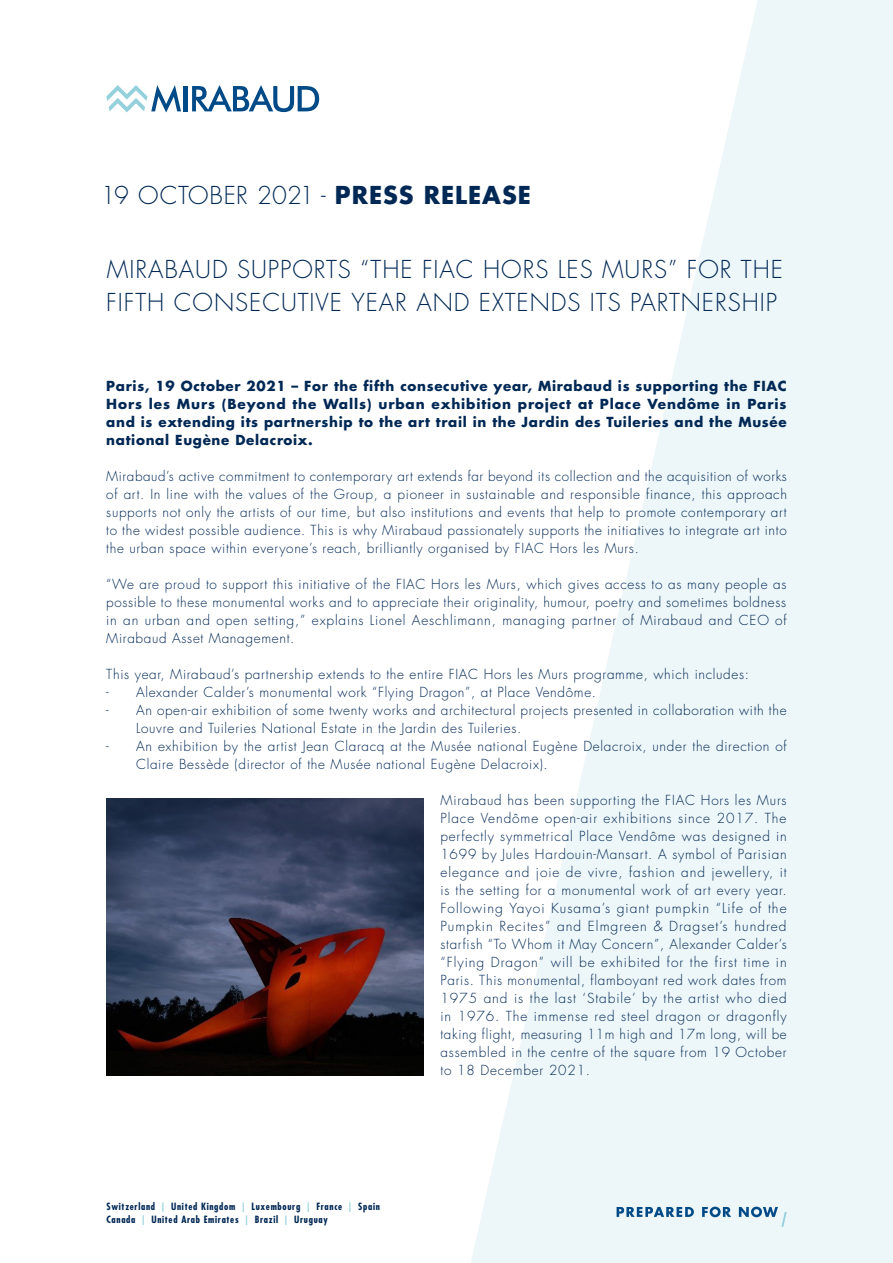
<style>
.page{position:relative;width:893px;height:1263px;background:#fff}
.page>*{position:absolute;margin:0;border:0;box-sizing:border-box;transform-origin:0 0}
.Titre{font:300 24px/33px "Futura Std";letter-spacing:.04em;color:#002855}
.Titre-2{font:300 24px "Futura Std";letter-spacing:.005em;color:#002855}
.Texte_courant{font:300 13.5px/18px "Futura Std";letter-spacing:.05em;color:#002855;text-align:justify}
.Texte_courant-2{font:700 13.5px/18px "Futura Std";letter-spacing:.05em;color:#002855;text-align:justify}
.t1{font:700 condensed 9.75px "Futura Std";letter-spacing:.07em;color:#002855}
.s1{font-weight:700}
.s2{color:#95d1dd}
</style>
<div class="page">
<svg style="left:471px;top:0;width:422px;height:1263px;fill:#edf6f8"></svg>
<svg style="left:617px;top:1206px;width:170px;height:21px;background:#b7cfde"></svg>
<hr style="left:183px;top:86px;width:4px;height:25px;background:#004a87">
<svg style="left:192px;top:85px;width:127px;height:27px"></svg>
<svg style="left:106px;top:85px;width:75px;height:27px"></svg>
<img style="left:106px;top:798px;width:317px;height:278px">
<p class="Titre-2" style="left:101px;top:180px;width:432px">19 OCTOBER 2021 - <span class="s1">PRESS RELEASE</span></p>
<p class="Titre" style="left:106px;top:254px;width:678px">MIRABAUD SUPPORTS “THE FIAC HORS LES MURS” FOR THE<br>FIFTH CONSECUTIVE YEAR AND EXTENDS ITS PARTNERSHIP</p>
<p class="Texte_courant-2" style="left:106px;top:377px;width:682px">Paris, 19 October 2021 – For the fifth consecutive year, Mirabaud is supporting the FIAC Hors les Murs (Beyond the Walls) urban exhibition project at Place Vendôme in Paris and is extending its partnership to the art trail in the Jardin des Tuileries and the Musée national Eugène Delacroix.</p>
<p class="Texte_courant" style="left:106px;top:468px;width:682px">Mirabaud’s active commitment to contemporary art extends far beyond its collection and the acquisition of works of art. In line with the values of the Group, a pioneer in sustainable and responsible finance, this approach supports not only the artists of our time, but also institutions and events that help to promote contemporary art to the widest possible audience. This is why Mirabaud passionately supports the initiatives to integrate art into the urban space within everyone’s reach, brilliantly organised by FIAC Hors les Murs.</p>
<p class="Texte_courant" style="left:106px;top:576px;width:682px">“We are proud to support this initiative of the FIAC Hors les Murs, which gives access to as many people as possible to these monumental works and to appreciate their originality, humour, poetry and sometimes boldness in an urban and open setting,” explains Lionel Aeschlimann, managing partner of Mirabaud and CEO of Mirabaud Asset Management.</p>
<p class="Texte_courant" style="left:106px;top:666px;width:644px">This year, Mirabaud’s partnership extends to the entire FIAC Hors les Murs programme, which includes:</p>
<p class="Texte_courant" style="left:106px;top:684px;width:491px">- Alexander Calder’s monumental work “Flying Dragon”, at Place Vendôme.</p>
<p class="Texte_courant" style="left:136px;top:702px;width:652px;text-indent:-30px">- An open-air exhibition of some twenty works and architectural projects presented in collaboration with the<br>Louvre and Tuileries National Estate in the Jardin des Tuileries.</p>
<p class="Texte_courant" style="left:136px;top:738px;width:652px;text-indent:-30px">- An exhibition by the artist Jean Claracq at the Musée national Eugène Delacroix, under the direction of<br>Claire Bessède (director of the Musée national Eugène Delacroix).</p>
<p class="Texte_courant" style="left:440px;top:792px;width:348px">Mirabaud has been supporting the FIAC Hors les Murs Place Vendôme open-air exhibitions since 2017. The perfectly symmetrical Place Vendôme was designed in 1699 by Jules Hardouin-Mansart. A symbol of Parisian elegance and joie de vivre, fashion and jewellery, it is the setting for a monumental work of art every year.<br>Following Yayoi Kusama’s giant pumpkin “Life of the Pumpkin Recites” and Elmgreen &amp; Dragset’s hundred starfish “To Whom it May Concern”, Alexander Calder’s “Flying Dragon” will be exhibited for the first time in Paris. This monumental, flamboyant red work dates from 1975 and is the last ‘Stabile’ by the artist who died in 1976. The immense red steel dragon or dragonfly taking flight, measuring 11m high and 17m long, will be assembled in the centre of the square from 19 October to 18 December 2021.</p>
<p class="t1" style="left:107px;top:1200px;width:275px">Switzerland <span class="s2">|</span> United Kingdom <span class="s2">|</span> Luxembourg <span class="s2">|</span> France <span class="s2">|</span> Spain</p>
<p class="t1" style="left:107px;top:1214px;width:223px">Canada <span class="s2">|</span> United Arab Emirates <span class="s2">|</span> Brazil <span class="s2">|</span> Uruguay</p>
</div>
